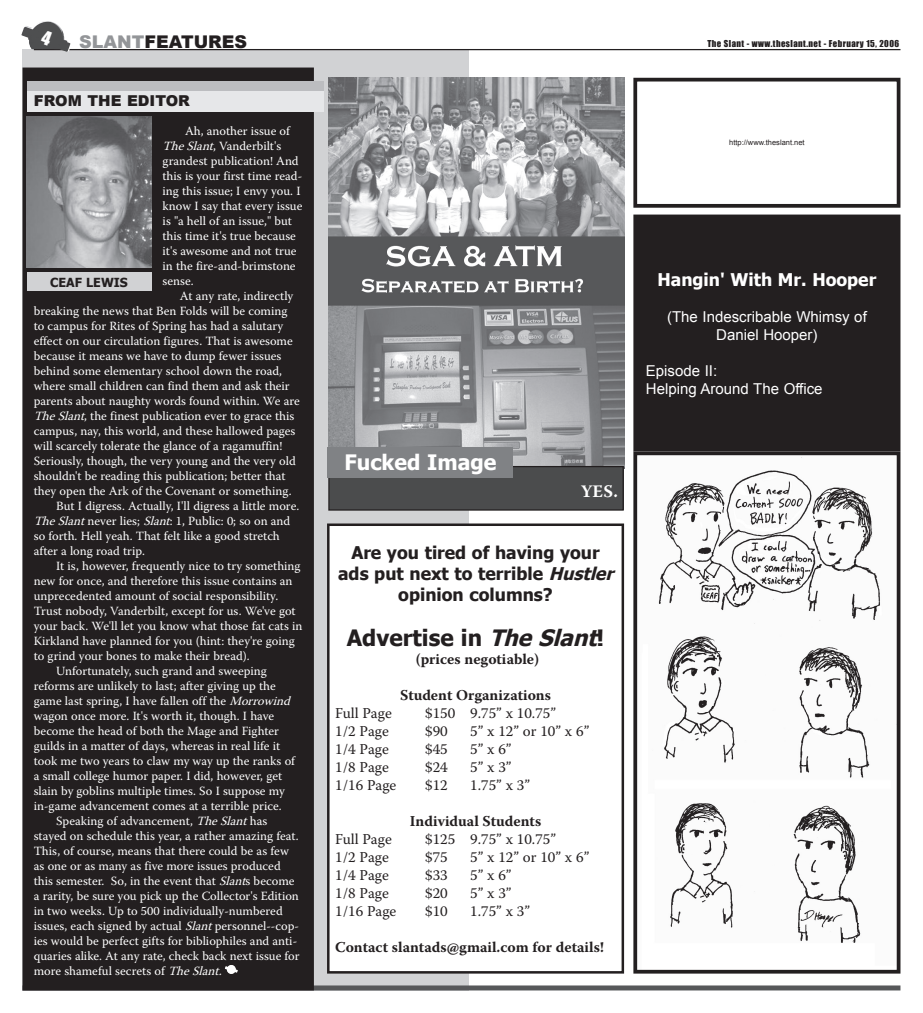
<style>
.page{position:relative;width:923px;height:1013px;background:#fff}
.page>*{position:absolute;margin:0;border:0;box-sizing:border-box;transform-origin:0 0}
.t1{font:700 22.5px "Tahoma";color:#231f20}
.t2{font:700 21.25px "Tahoma";color:#fff}
.t3{font:700 17.5px/21px "Tahoma";color:#231f20;text-align:center}
.t4{font:700 17.5px "Tahoma";color:#fff}
.t5{font:900 17.5px "Arial";color:#231f20}
.t6{font:700 17.5px "Warnock Pro";color:#fff}
.t7{font:15px "Warnock Pro";color:#231f20}
.t8{font:700 15px "Warnock Pro";color:#231f20}
.t9{font:15px/18px "Arial";color:#fff;text-align:center}
.t10{font:900 15px "Arial";color:#231f20}
.t11{font:12.5px/15px "Warnock Pro";color:#fff}
.t12{font:700 12.5px "Tahoma";color:#231f20}
.t13{font:8.75px "Impact";letter-spacing:.05em;color:#231f20}
.t14{font:7.5px "Arial";color:#231f20}
.s1{color:#939598}
.s2{font-style:italic}
</style>
<div class="page">
<div style="left:22px;top:49px;width:447px;height:941px;background:#d1d2d4"></div>
<img style="left:328px;top:77px;width:296px;height:392px">
<hr style="left:34px;top:49px;width:866px;height:1px;background:#231f20">
<div style="left:22px;top:985px;width:878px;height:5px;background:#57585a"></div>
<div style="left:25px;top:70px;width:286px;height:918px;background:#231f20"></div>
<svg style="left:225px;top:966px;width:13px;height:6px"></svg>
<div style="left:228px;top:966px;width:7px;height:6px;background:#fff;border-radius:50%"></div>
<div style="left:22px;top:68px;width:292px;height:922px;border:5px solid #231f20"></div>
<div style="left:27px;top:81px;width:296px;height:30px;background:#e6e7e9"></div>
<div style="left:329px;top:466px;width:294px;height:44px;background:#4b4c4d"></div>
<div style="left:328px;top:466px;width:295px;height:44px;border:1px solid #231f20"></div>
<div style="left:27px;top:81px;width:296px;height:10px;background:#bcbdc0"></div>
<div style="left:27px;top:272px;width:124px;height:19px;background:#d1d2d4"></div>
<div style="left:328px;top:447px;width:185px;height:30px;background:#808285"></div>
<img style="left:21px;top:21px;width:40px;height:13px">
<img style="left:27px;top:116px;width:124px;height:152px">
<div style="left:634px;top:215px;width:265px;height:236px;background:#231f20"></div>
<div style="left:633px;top:214px;width:267px;height:237px;border:1px solid #231f20"></div>
<img style="left:658px;top:457px;width:222px;height:486px">
<div style="left:633px;top:451px;width:267px;height:522px;border:4px solid #231f20"></div>
<div style="left:633px;top:78px;width:267px;height:130px;border:4px solid #231f20"></div>
<div style="left:328px;top:524px;width:294px;height:448px;background:#fff"></div>
<div style="left:327px;top:523px;width:297px;height:450px;border:2px solid #231f20"></div>
<svg style="left:40px;top:30px;width:13px;height:16px"></svg>
<h3 class="t5" style="left:79px;top:32px;width:169px"><span class="s1">SLANT</span>FEATURES</h3>
<p class="t13" style="left:707px;top:38px;width:193px">The Slant - www.theslant.net - February 15, 2006</p>
<p class="t10" style="left:34px;top:93px;width:158px">FROM THE EDITOR</p>
<p class="t11" style="left:162px;top:123px;width:141px;text-indent:22px">Ah, another issue of<br><span class="s2">TheSlant</span>, Vanderbilt's grandest publication! And this is your first time read&shy;ing this issue; I envy you. I know I say that every issue is "a hell of an issue," but this time it's true because it's awesome and not true in the fire-and-brimstone sense.</p>
<p class="t11" style="left:180px;top:288px;width:115px">At any rate, indirectly</p>
<p class="t11" style="left:34px;top:303px;width:255px">breaking the news that Ben Folds will be coming</p>
<p class="t11" style="left:34px;top:318px;width:251px">to campus for Rites of Spring has had a salutary</p>
<p class="t11" style="left:34px;top:333px;width:260px">effect on our circulation figures. That is awesome</p>
<p class="t11" style="left:34px;top:348px;width:249px">because it means we have to dump fewer issues</p>
<p class="t11" style="left:34px;top:363px;width:250px">behind some elementary school down the road,</p>
<p class="t11" style="left:34px;top:378px;width:257px">where small children can find them and ask their</p>
<p class="t11" style="left:34px;top:393px;width:267px">parents about naughty words found within. We are</p>
<p class="t11" style="left:34px;top:408px;width:262px"><span class="s2">TheSlant</span>, the finest publication ever to grace this</p>
<p class="t11" style="left:34px;top:423px;width:263px">campus, nay, this world, and these hallowed pages</p>
<p class="t11" style="left:34px;top:438px;width:250px">will scarcely tolerate the glance of a ragamuffin!</p>
<p class="t11" style="left:34px;top:453px;width:263px">Seriously, though, the very young and the very old</p>
<p class="t11" style="left:34px;top:468px;width:253px">shouldn't be reading this publication; better that</p>
<p class="t11" style="left:34px;top:483px;width:259px">they open the Ark of the Covenant or something.</p>
<p class="t11" style="left:56px;top:498px;width:244px">But I digress. Actually, I'll digress a little more.</p>
<p class="t11" style="left:34px;top:513px;width:258px"><span class="s2">TheSlant</span>never lies; <span class="s2">Slant</span>: 1, Public: 0; so on and</p>
<p class="t11" style="left:34px;top:528px;width:247px">so forth. Hell yeah. That felt like a good stretch</p>
<p class="t11" style="left:34px;top:543px;width:113px">after a long road trip.</p>
<p class="t11" style="left:56px;top:558px;width:246px">It is, however, frequently nice to try something</p>
<p class="t11" style="left:34px;top:573px;width:260px">new for once, and therefore this issue contains an</p>
<p class="t11" style="left:34px;top:588px;width:246px">unprecedented amount of social responsibility.</p>
<p class="t11" style="left:34px;top:603px;width:263px">Trust nobody, Vanderbilt, except for us. We've got</p>
<p class="t11" style="left:34px;top:618px;width:270px">your back. We'll let you know what those fat cats in</p>
<p class="t11" style="left:34px;top:633px;width:262px">Kirkland have planned for you (hint: they're going</p>
<p class="t11" style="left:34px;top:648px;width:217px">to grind your bones to make their bread).</p>
<p class="t11" style="left:56px;top:663px;width:212px">Unfortunately, such grand and sweeping</p>
<p class="t11" style="left:34px;top:678px;width:243px">reforms are unlikely to last; after giving up the</p>
<p class="t11" style="left:34px;top:693px;width:262px">game last spring, I have fallen off the <span class="s2">Morrowind</span></p>
<p class="t11" style="left:34px;top:708px;width:242px">wagon once more. It's worth it, though. I have</p>
<p class="t11" style="left:34px;top:723px;width:247px">become the head of both the Mage and Fighter</p>
<p class="t11" style="left:34px;top:738px;width:248px">guilds in a matter of days, whereas in real life it</p>
<p class="t11" style="left:34px;top:753px;width:263px">took me two years to claw my way up the ranks of</p>
<p class="t11" style="left:34px;top:768px;width:250px">a small college humor paper. I did, however, get</p>
<p class="t11" style="left:34px;top:783px;width:253px">slain by goblins multiple times. So I suppose my</p>
<p class="t11" style="left:34px;top:798px;width:249px">in-game advancement comes at a terrible price.</p>
<p class="t11" style="left:56px;top:813px;width:213px">Speaking of advancement, <span class="s2">TheSlant</span>has</p>
<p class="t11" style="left:34px;top:828px;width:266px">stayed on schedule this year, a rather amazing feat.</p>
<p class="t11" style="left:34px;top:843px;width:256px">This, of course, means that there could be as few</p>
<p class="t11" style="left:34px;top:858px;width:248px">as one or as many as five more issues produced</p>
<p class="t11" style="left:34px;top:873px;width:262px">this semester. So, in the event that <span class="s2">Slant</span>s become</p>
<p class="t11" style="left:34px;top:888px;width:267px">a rarity, be sure you pick up the Collector's Edition</p>
<p class="t11" style="left:34px;top:903px;width:250px">in two weeks. Up to 500 individually-numbered</p>
<p class="t11" style="left:34px;top:918px;width:267px">issues, each signed by actual <span class="s2">Slant</span>personnel--cop-</p>
<p class="t11" style="left:34px;top:933px;width:265px">ies would be perfect gifts for bibliophiles and anti-</p>
<p class="t11" style="left:34px;top:948px;width:267px">quaries alike. At any rate, check back next issue for</p>
<p class="t11" style="left:34px;top:963px;width:194px">more shameful secrets of <span class="s2">TheSlant.</span></p>
<p class="t12" style="left:50px;top:274px;width:79px">CEAF LEWIS</p>
<p class="t14" style="left:729px;top:139px;width:77px">http://www.theslant.net</p>
<h2 class="t2" style="left:344px;top:449px;width:154px">Fucked Image</h2>
<h3 class="t6" style="left:581px;top:480px;width:38px">YES.</h3>
<h3 class="t3" style="left:338px;top:541px;width:282px">Are you tired of having your ads put next to terrible <span class="s2">Hustler </span>opinion columns?</h3>
<h1 class="t1" style="left:347px;top:623px;width:259px">Advertise in <span class="s2">TheSlant</span>!</h1>
<p class="t8" style="left:415px;top:649px;width:125px">(prices negotiable)</p>
<p class="t8" style="left:400px;top:685px;width:152px">Student Organizations</p>
<p class="t7" style="left:335px;top:703px;width:58px">Full Page</p>
<p class="t7" style="left:425px;top:703px;width:132px">$150 9.75” x 10.75”</p>
<p class="t7" style="left:335px;top:721px;width:55px">1/2 Page</p>
<p class="t7" style="left:425px;top:721px;width:24px">$90</p>
<p class="t7" style="left:470px;top:721px;width:121px">5” x 12” or 10” x 6”</p>
<p class="t7" style="left:335px;top:739px;width:55px">1/4 Page</p>
<p class="t7" style="left:425px;top:739px;width:24px">$45</p>
<p class="t7" style="left:470px;top:739px;width:43px">5” x 6”</p>
<p class="t7" style="left:335px;top:757px;width:55px">1/8 Page</p>
<p class="t7" style="left:425px;top:757px;width:24px">$24</p>
<p class="t7" style="left:470px;top:757px;width:43px">5” x 3”</p>
<p class="t7" style="left:335px;top:775px;width:63px">1/16 Page</p>
<p class="t7" style="left:425px;top:775px;width:24px">$12</p>
<p class="t7" style="left:470px;top:775px;width:61px">1.75” x 3”</p>
<p class="t8" style="left:410px;top:811px;width:133px">Individual Students</p>
<p class="t7" style="left:335px;top:829px;width:58px">Full Page</p>
<p class="t7" style="left:425px;top:829px;width:132px">$125 9.75” x 10.75”</p>
<p class="t7" style="left:335px;top:847px;width:55px">1/2 Page</p>
<p class="t7" style="left:425px;top:847px;width:24px">$75</p>
<p class="t7" style="left:470px;top:847px;width:121px">5” x 12” or 10” x 6”</p>
<p class="t7" style="left:335px;top:865px;width:55px">1/4 Page</p>
<p class="t7" style="left:425px;top:865px;width:24px">$33</p>
<p class="t7" style="left:470px;top:865px;width:43px">5” x 6”</p>
<p class="t7" style="left:335px;top:883px;width:55px">1/8 Page</p>
<p class="t7" style="left:425px;top:883px;width:24px">$20</p>
<p class="t7" style="left:470px;top:883px;width:43px">5” x 3”</p>
<p class="t7" style="left:335px;top:901px;width:63px">1/16 Page</p>
<p class="t7" style="left:425px;top:901px;width:24px">$10</p>
<p class="t7" style="left:470px;top:901px;width:61px">1.75” x 3”</p>
<p class="t8" style="left:335px;top:937px;width:270px">Contact slantads@gmail.com for details!</p>
<h3 class="t4" style="left:657px;top:268px;width:220px">Hangin' With Mr. Hooper</h3>
<p class="t9" style="left:667px;top:307px;width:201px">(The Indescribable Whimsy of<br>Daniel Hooper)</p>
<p class="t9" style="left:646px;top:361px;width:178px;text-align:left">Episode II:<br>Helping Around The Office</p>
</div>
